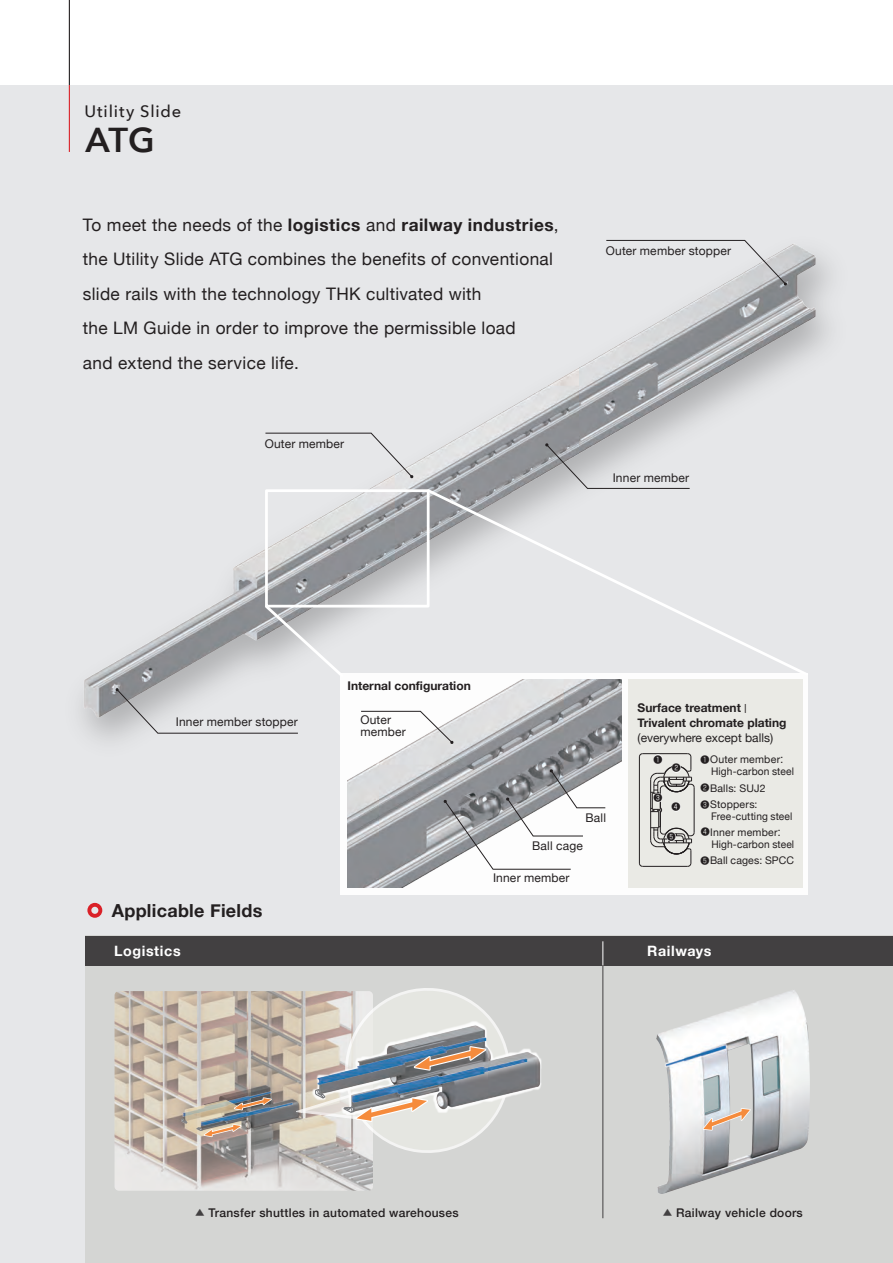
<style>
.page{position:relative;width:893px;height:1263px;background:#fff}
.page>*{position:absolute;margin:0;border:0;box-sizing:border-box;transform-origin:0 0}
.t1{font:600 34.5px "Avenir Next";color:#231f20}
.t2{font:700 18px "Helvetica Neue";letter-spacing:.015em;color:#231f20}
.t3{font:17.25px/34.5px "Helvetica Neue";letter-spacing:.02em;color:#231f20}
.t4{font:500 16.5px "Avenir Next";letter-spacing:.05em;color:#231f20}
.t5{font:700 14.25px "Helvetica Neue";letter-spacing:.04em;color:#fff}
.t6{font:12px/12px "Helvetica Neue";letter-spacing:.015em;color:#231f20}
.t7{font:700 12px/15px "Helvetica Neue";color:#231f20}
.t8{font:500 12px "Helvetica Neue";letter-spacing:.025em;color:#231f20}
.t9{font:10.5px/11.9px "Helvetica Neue";letter-spacing:.015em;color:#231f20}
.t10{font:9px "Shin Go Pro";color:#231f20}
.s1{font-weight:700}
.s2{font-weight:400;font-size:9px}
.s3{font-family:"Shin Go Pro";font-size:9px}
.s4{font-family:"Shin Go Pro"}
.s5{font-family:"Shin Go Pro";font-size:11.25px;color:#424041}
</style>
<div class="page">
<div style="left:0;top:85px;width:893px;height:1178px;background:#e6e7e9"></div>
<div style="left:85px;top:936px;width:808px;height:327px;background:#d4d5d3"></div>
<img style="left:656px;top:990px;width:154px;height:203px">
<svg style="left:701px;top:1107px;width:52px;height:24px"></svg>
<hr style="left:69px;top:0;width:1px;height:85px;background:#231f20">
<hr style="left:69px;top:85px;width:1px;height:67px;background:#da2128">
<div style="left:85px;top:936px;width:808px;height:29px;background:#424041"></div>
<svg style="left:87px;top:903px;width:15px;height:15px"></svg>
<svg style="left:602px;top:941px;width:1px;height:24px"></svg>
<hr style="left:602px;top:965px;width:1px;height:253px;background:#424041">
<img style="left:115px;top:991px;width:258px;height:200px">
<img style="left:176px;top:1076px;width:121px;height:65px">
<img style="left:185px;top:1100px;width:57px;height:36px">
<svg style="left:231px;top:1096px;width:42px;height:15px"></svg>
<svg style="left:197px;top:1123px;width:46px;height:15px"></svg>
<svg style="left:182px;top:1118px;width:5px;height:5px"></svg>
<img style="left:510px;top:1049px;width:32px;height:47px">
<svg style="left:297px;top:988px;width:213px;height:165px"></svg>
<img style="left:81px;top:239px;width:749px;height:501px">
<div style="left:265px;top:489px;width:165px;height:118px;border:3px solid #fff"></div>
<svg style="left:115px;top:688px;width:183px;height:46px"></svg>
<svg style="left:606px;top:240px;width:181px;height:46px"></svg>
<div style="left:340px;top:673px;width:468px;height:222px;background:#fff"></div>
<img style="left:347px;top:679px;width:275px;height:209px">
<svg style="left:361px;top:711px;width:93px;height:33px"></svg>
<svg style="left:443px;top:769px;width:163px;height:101px"></svg>
<div style="left:628px;top:679px;width:174px;height:209px;background:#ecece7"></div>
<hr style="left:643px;top:866px;width:45px;height:1px;background:#231f20">
<hr style="left:639px;top:757px;width:1px;height:106px;background:#231f20">
<hr style="left:643px;top:753px;width:45px;height:1px;background:#231f20">
<svg style="left:650px;top:753px;width:45px;height:114px"></svg>
<svg style="left:425px;top:487px;width:385px;height:191px"></svg>
<svg style="left:263px;top:603px;width:83px;height:77px"></svg>
<svg style="left:545px;top:443px;width:145px;height:46px"></svg>
<svg style="left:265px;top:433px;width:148px;height:45px"></svg>
<p class="t4" style="left:85px;top:97px;width:98px">Utility Slide</p>
<h1 class="t1" style="left:85px;top:110px;width:71px">ATG</h1>
<p class="t3" style="left:83px;top:209px;width:477px">To meet the needs of the <span class="s1">logistics</span> and <span class="s1">railway industries</span>, the Utility Slide ATG combines the benefits of conventional slide rails with the technology THK cultivated with<br>the LM Guide in order to improve the permissible load<br>and extend the service life.</p>
<p class="t6" style="left:265px;top:438px;width:81px">Outer member</p>
<p class="t6" style="left:606px;top:245px;width:127px">Outer member stopper</p>
<p class="t6" style="left:613px;top:472px;width:78px">Inner member</p>
<p class="t6" style="left:176px;top:717px;width:124px">Inner member stopper</p>
<p class="t7" style="left:348px;top:678px;width:125px">Internal configuration</p>
<p class="t6" style="left:360px;top:715px;width:47px">Outer member</p>
<p class="t7" style="left:638px;top:700px;width:150px">Surface treatment <span class="s2">|<br></span>Trivalent chromate plating</p>
<p class="t6" style="left:638px;top:732px;width:137px">(everywhere except balls)</p>
<p class="t2" style="left:112px;top:896px;width:152px">Applicable Fields</p>
<p class="t6" style="left:586px;top:812px;width:22px">Ball</p>
<p class="t6" style="left:532px;top:840px;width:52px">Ball cage</p>
<p class="t6" style="left:493px;top:873px;width:78px">Inner member</p>
<p class="t10" style="left:653px;top:752px;width:10px">❶</p>
<p class="t9" style="left:711px;top:754px;width:84px;text-indent:-10px"><span class="s3">❶</span>Outer member<span class="s4">:<br></span>High-carbon steel</p>
<p class="t9" style="left:701px;top:783px;width:66px"><span class="s3">❷</span>Balls: SUJ2</p>
<p class="t10" style="left:672px;top:761px;width:10px">❷</p>
<p class="t10" style="left:653px;top:790px;width:10px">❸</p>
<p class="t9" style="left:711px;top:799px;width:83px;text-indent:-10px"><span class="s3">❸</span>Stoppers:<br>Free-cutting steel</p>
<p class="t9" style="left:711px;top:826px;width:84px;text-indent:-10px"><span class="s3">❹</span>Inner member<span class="s4">:<br></span>High-carbon steel</p>
<p class="t10" style="left:672px;top:799px;width:10px">❹</p>
<p class="t10" style="left:667px;top:830px;width:10px">❺</p>
<p class="t9" style="left:701px;top:855px;width:95px"><span class="s3">❺</span>Ball cages: SPCC</p>
<p class="t5" style="left:114px;top:939px;width:68px">Logistics</p>
<p class="t5" style="left:647px;top:939px;width:66px">Railways</p>
<p class="t8" style="left:195px;top:1203px;width:265px"><span class="s5">▲</span> Transfer shuttles in automated warehouses</p>
<p class="t8" style="left:663px;top:1203px;width:142px"><span class="s5">▲</span> Railway vehicle doors</p>
</div>
